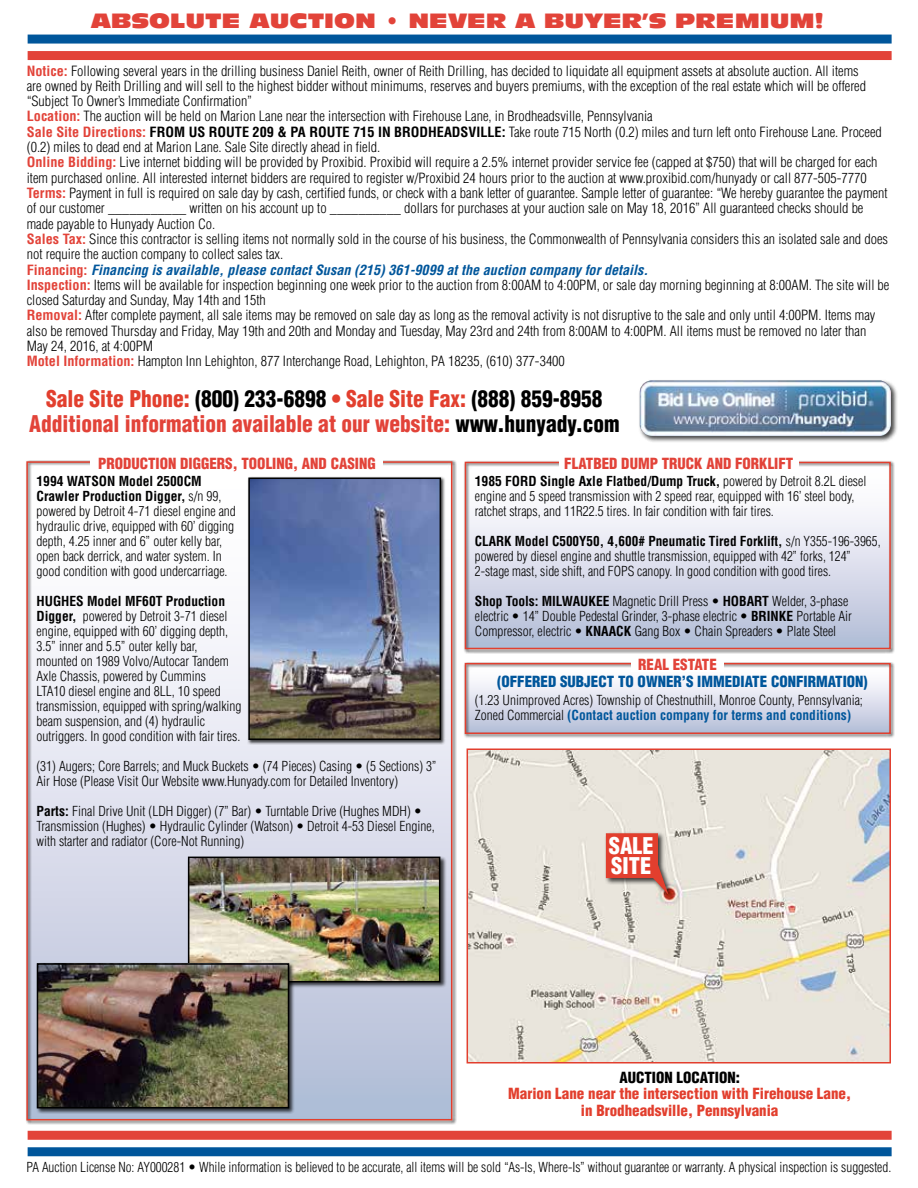
<style>
.page{position:relative;width:918px;height:1188px;background:#fff}
.page>*{position:absolute;margin:0;border:0;box-sizing:border-box;transform-origin:0 0}
.t1{font:900 condensed 22.5px/25.5px "Helvetica LT Std";color:#e24339;text-align:center;scale:.95 1}
.t2{font:900 condensed 22.5px/20.2px "Helvetica LT Std";color:#fff}
.t3{font:20.25px "Antique Olive Std Nord";color:#e24339}
.t4{font:900 condensed 15px/16.5px "Helvetica LT Std";color:#e23f2e;text-align:center}
.t5{font:900 condensed 15px "Helvetica LT Std";color:#e24339}
.t6{font:900 condensed 15px "Helvetica LT Std";color:#00569b}
.t7{font:900 condensed 15px "Helvetica LT Std";color:#000}
.t8{font:300 condensed 13.8px/15.3px "Helvetica LT Std";color:#000}
.t9{font:300 condensed 13.5px/15px "Helvetica LT Std";color:#000}
.s1{font-weight:700;color:#e24339}
.s2{font-weight:700}
.s3{font-weight:700;font-style:italic;color:#00569b}
.s4{color:#e23f2e}
.s5{color:#000}
.s6{font-weight:700;color:#00569b}
</style>
<div class="page">
<div style="left:25px;top:460px;width:432px;height:665px;background:#000;opacity:.84"></div>
<div style="left:28px;top:35px;width:864px;height:9px;background:#00569b"></div>
<div style="left:28px;top:51px;width:864px;height:9px;background:#e24339"></div>
<div style="left:28px;top:1147px;width:864px;height:9px;background:#00569b"></div>
<div style="left:28px;top:1131px;width:864px;height:9px;background:#e24339"></div>
<img style="left:470px;top:751px;width:418px;height:310px">
<div style="left:467px;top:748px;width:424px;height:316px;border:2px solid #e23f2e"></div>
<div style="left:604px;top:832px;width:71px;height:70px;background:#000;opacity:.75"></div>
<svg style="left:606px;top:833px;width:63px;height:62px;background:#d56d60"></svg>
<div style="left:464px;top:461px;width:431px;height:193px;background:#000;opacity:.84"></div>
<div style="left:465px;top:462px;width:426px;height:187px;border:2px solid #e23f2e"></div>
<div style="left:91px;top:458px;width:292px;height:14px;background:#fff"></div>
<div style="left:559px;top:458px;width:239px;height:14px;background:#fff"></div>
<div style="left:187px;top:856px;width:259px;height:133px;background:#000;opacity:.75"></div>
<img style="left:191px;top:860px;width:246px;height:119px">
<div style="left:188px;top:857px;width:252px;height:125px;border:2px solid #000"></div>
<div style="left:248px;top:477px;width:198px;height:268px;background:#000;opacity:.75"></div>
<img style="left:251px;top:481px;width:187px;height:256px">
<div style="left:248px;top:478px;width:193px;height:262px;border:2px solid #000"></div>
<div style="left:36px;top:962px;width:259px;height:152px;background:#000;opacity:.75"></div>
<img style="left:40px;top:966px;width:246px;height:139px">
<div style="left:37px;top:963px;width:252px;height:145px;border:2px solid #000"></div>
<div style="left:464px;top:662px;width:431px;height:76px;background:#000;opacity:.84"></div>
<div style="left:465px;top:663px;width:426px;height:71px;border:2px solid #e23f2e"></div>
<div style="left:631px;top:660px;width:93px;height:12px;background:#fff"></div>
<div style="left:638px;top:379px;width:260px;height:65px;background:#000;opacity:.75"></div>
<img style="left:640px;top:380px;width:251px;height:56px">
<h2 class="t3" style="left:91px;top:8px;width:734px">ABSOLUTE AUCTION • NEVER A BUYER’S PREMIUM!</h2>
<p class="t8" style="left:27px;top:63px;width:864px"><span class="s1">Notice:</span> Following several years in the drilling business Daniel Reith, owner of Reith Drilling, has decided to liquidate all equipment assets at absolute auction. All items<br>are owned by Reith Drilling and will sell to the highest bidder without minimums, reserves and buyers premiums, with the exception of the real estate which will be offered “Subject To Owner’s Immediate Confirmation”<br><span class="s1">Location:</span> The auction will be held on Marion Lane near the intersection with Firehouse Lane, in Brodheadsville, Pennsylvania<br><span class="s1">Sale Site Directions:</span> <span class="s2">FROM US ROUTE 209 &amp; PA ROUTE 715 IN BRODHEADSVILLE:</span> Take route 715 North (0.2) miles and turn left onto Firehouse Lane. Proceed (0.2) miles to dead end at Marion Lane. Sale Site directly ahead in field.<br><span class="s1">Online Bidding:</span> Live internet bidding will be provided by Proxibid. Proxibid will require a 2.5% internet provider service fee (capped at $750) that will be charged for each item purchased online. All interested internet bidders are required to register w/Proxibid 24 hours prior to the auction at www.proxibid.com/hunyady or call 877-505-7770<br><span class="s1">Terms:</span> Payment in full is required on sale day by cash, certified funds, or check with a bank letter of guarantee. Sample letter of guarantee: “We hereby guarantee the payment of our customer ___________ written on his account up to __________ dollars for purchases at your auction sale on May 18, 2016” All guaranteed checks should be made payable to Hunyady Auction Co.<br><span class="s1">Sales Tax:</span> Since this contractor is selling items not normally sold in the course of his business, the Commonwealth of Pennsylvania considers this an isolated sale and does not require the auction company to collect sales tax.<br><span class="s1">Financing:</span> <span class="s3">Financing is available, please contact Susan (215) 361-9099 at the auction company for details.<br></span><span class="s1">Inspection:</span> Items will be available for inspection beginning one week prior to the auction from 8:00AM to 4:00PM, or sale day morning beginning at 8:00AM. The site will be closed Saturday and Sunday, May 14th and 15th<br><span class="s1">Removal:</span> After complete payment, all sale items may be removed on sale day as long as the removal activity is not disruptive to the sale and only until 4:00PM. Items may also be removed Thursday and Friday, May 19th and 20th and Monday and Tuesday, May 23rd and 24th from 8:00AM to 4:00PM. All items must be removed no later than May 24, 2016, at 4:00PM<br><span class="s1">Motel Information:</span> Hampton Inn Lehighton, 877 Interchange Road, Lehighton, PA 18235, (610) 377-3400</p>
<h1 class="t1" style="left:29px;top:386px;width:623px"><span class="s4">Sale Site Phone:</span> <span class="s5">(800) 233-6898</span> <span class="s4">• Sale Site Fax:</span> <span class="s5">(888) 859-8958<br></span>Additional information available at our website: <span class="s5">www.hunyady.com</span></h1>
<p class="t5" style="left:98px;top:454px;width:279px">PRODUCTION DIGGERS, TOOLING, AND CASING</p>
<p class="t5" style="left:564px;top:454px;width:231px">FLATBED DUMP TRUCK AND FORKLIFT</p>
<p class="t9" style="left:37px;top:473px;width:201px"><span class="s2">1994 WATSON Model 2500CM Crawler Production Digger,</span> s/n 99, powered by Detroit 4-71 diesel engine and hydraulic drive, equipped with 60’ digging depth, 4.25 inner and 6” outer kelly bar, open back derrick, and water system. In good condition with good undercarriage.</p>
<p class="t9" style="left:37px;top:593px;width:207px"><span class="s2">HUGHES Model MF60T Production Digger,</span> powered by Detroit 3-71 diesel engine, equipped with 60’ digging depth, 3.5” inner and 5.5” outer kelly bar, mounted on 1989 Volvo/Autocar Tandem Axle Chassis, powered by Cummins<br>LTA10 diesel engine and 8LL, 10 speed transmission, equipped with spring/walking beam suspension, and (4) hydraulic outriggers. In good condition with fair tires.</p>
<p class="t9" style="left:37px;top:758px;width:402px">(31) Augers; Core Barrels; and Muck Buckets • (74 Pieces) Casing • (5 Sections) 3”<br>Air Hose (Please Visit Our Website www.Hunyady.com for Detailed Inventory)</p>
<p class="t9" style="left:37px;top:803px;width:400px"><span class="s2">Parts:</span> Final Drive Unit (LDH Digger) (7” Bar) • Turntable Drive (Hughes MDH) •<br>Transmission (Hughes) • Hydraulic Cylinder (Watson) • Detroit 4-53 Diesel Engine, with starter and radiator (Core-Not Running)</p>
<p class="t9" style="left:475px;top:473px;width:393px"><span class="s2">1985 FORD Single Axle Flatbed/Dump Truck,</span> powered by Detroit 8.2L diesel engine and 5 speed transmission with 2 speed rear, equipped with 16’ steel body, ratchet straps, and 11R22.5 tires. In fair condition with fair tires.</p>
<p class="t9" style="left:475px;top:534px;width:407px"><span class="s2">CLARK Model C500Y50, 4,600# Pneumatic Tired Forklift,</span> s/n Y355-196-3965, powered by diesel engine and shuttle transmission, equipped with 42” forks, 124”<br>2-stage mast, side shift, and FOPS canopy. In good condition with good tires.</p>
<p class="t9" style="left:475px;top:594px;width:379px"><span class="s2">Shop Tools: MILWAUKEE</span> Magnetic Drill Press • <span class="s2">HOBART</span> Welder, 3-phase electric • 14” Double Pedestal Grinder, 3-phase electric • <span class="s2">BRINKE</span> Portable Air<br>Compressor, electric • <span class="s2">KNAACK</span> Gang Box • Chain Spreaders • Plate Steel</p>
<p class="t5" style="left:638px;top:655px;width:80px">REAL ESTATE</p>
<p class="t9" style="left:475px;top:693px;width:390px">(1.23 Unimproved Acres) Township of Chestnuthill, Monroe County, Pennsylvania;<br>Zoned Commercial <span class="s6">(Contact auction company for terms and conditions)</span></p>
<p class="t6" style="left:497px;top:672px;width:372px">(OFFERED SUBJECT TO OWNER’S IMMEDIATE CONFIRMATION)</p>
<h1 class="t2" style="left:609px;top:836px;width:46px">SALE<br>SITE</h1>
<p class="t7" style="left:619px;top:1068px;width:122px">AUCTION LOCATION:</p>
<p class="t4" style="left:508px;top:1086px;width:344px">Marion Lane near the intersection with Firehouse Lane, in Brodheadsville, Pennsylvania</p>
<p class="t9" style="left:26px;top:1160px;width:866px">PA Auction License No: AY000281 • While information is believed to be accurate, all items will be sold “As-Is, Where-Is” without guarantee or warranty. A physical inspection is suggested.</p>
</div>
